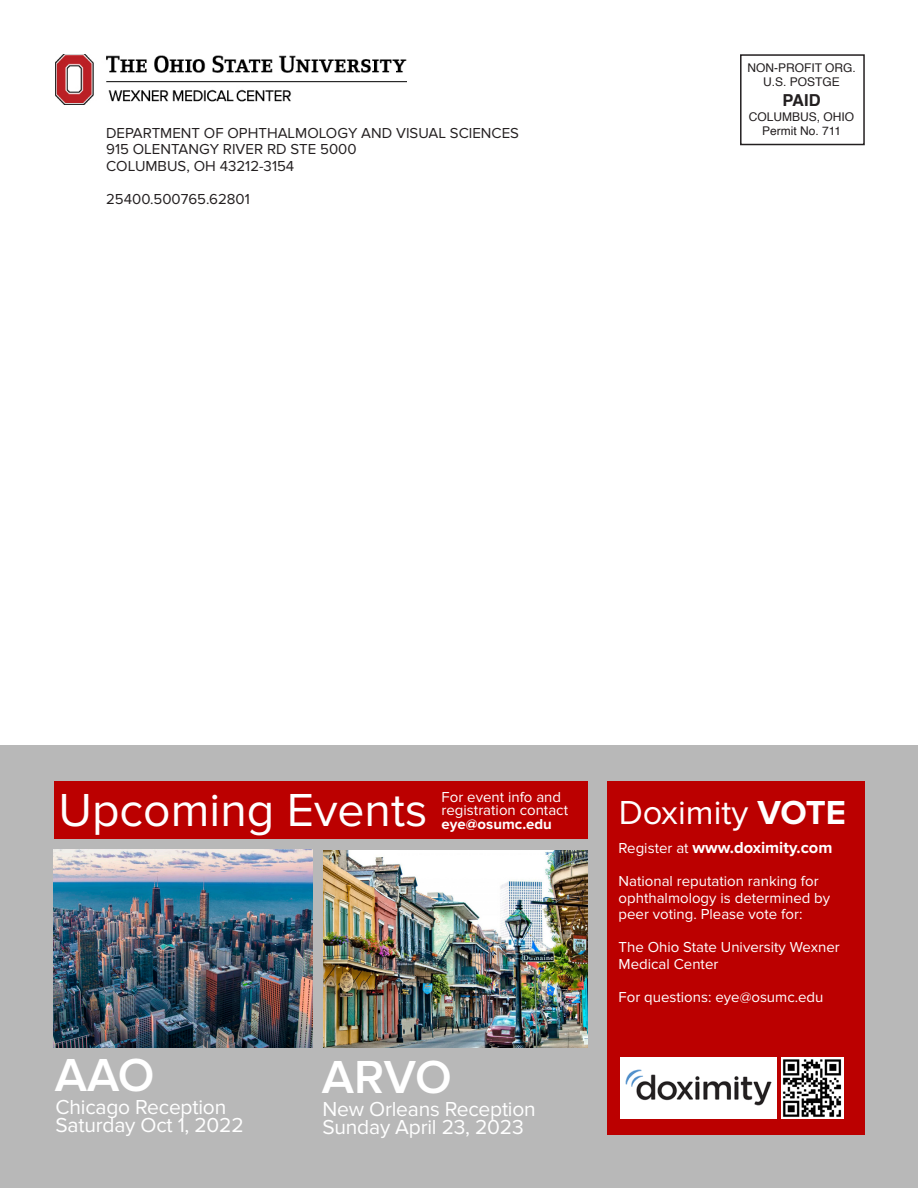
<style>
.page{position:relative;width:918px;height:1188px;background:#fff}
.page>*{position:absolute;margin:0;border:0;box-sizing:border-box;transform-origin:0 0}
.t1{font:48px "Proxima Nova";color:#fff}
.t2{font:600 48px "Proxima Nova";letter-spacing:-.01em;color:#fff}
.t3{font:34.5px "Proxima Nova";color:#fff}
.t4{font:21px "Proxima Nova";letter-spacing:-.01em;color:#fff}
.t5{font:700 16.5px "Proxima Nova";color:#fff}
.t6{font:700 16.5px "Helvetica";color:#231f20}
.t7{font:15px/16.5px "Proxima Nova";color:#fff}
.t8{font:15px "Proxima Nova";color:#231f20}
.t9{font:12px "Helvetica";color:#231f20}
.s1{font-weight:700}
.s2{font-weight:400;font-size:15px}
</style>
<div class="page">
<div style="left:0;top:745px;width:918px;height:443px;background:#b8b8b8"></div>
<img style="left:55px;top:54px;width:352px;height:50px">
<div style="left:740px;top:54px;width:125px;height:91px;border:2px solid #231f20"></div>
<div style="left:54px;top:782px;width:534px;height:57px;background:#b00"></div>
<img style="left:54px;top:849px;width:258px;height:199px">
<img style="left:323px;top:850px;width:265px;height:198px">
<div style="left:607px;top:782px;width:257px;height:354px;background:#b00"></div>
<img style="left:782px;top:1057px;width:61px;height:61px">
<img style="left:621px;top:1057px;width:156px;height:61px">
<p class="t8" style="left:106px;top:124px;width:414px">DEPARTMENT OF OPHTHALMOLOGY AND VISUAL SCIENCES</p>
<p class="t8" style="left:106px;top:141px;width:252px">915 OLENTANGY RIVER RD STE 5000</p>
<p class="t8" style="left:106px;top:157px;width:190px">COLUMBUS, OH 43212-3154</p>
<p class="t8" style="left:106px;top:190px;width:145px">25400.500765.62801</p>
<p class="t9" style="left:747px;top:59px;width:110px">NON-PROFIT ORG.</p>
<p class="t9" style="left:763px;top:73px;width:78px">U.S. POSTGE</p>
<p class="t6" style="left:783px;top:87px;width:40px">PAID</p>
<p class="t9" style="left:749px;top:107px;width:107px">COLUMBUS, OHIO</p>
<p class="t9" style="left:762px;top:122px;width:81px">Permit No. 711</p>
<p class="t1" style="left:58px;top:782px;width:370px">Upcoming Events</p>
<p class="t7" style="left:442px;top:790px;width:128px;line-height:13.5px">For event info and registration contact <span class="s1">eye@osumc.edu</span></p>
<p class="t3" style="left:619px;top:793px;width:229px">Doximity <span class="s1">VOTE</span></p>
<p class="t5" style="left:619px;top:838px;width:215px"><span class="s2">Register at</span> www.doximity.com</p>
<p class="t7" style="left:619px;top:873px;width:213px">National reputation ranking for ophthalmology is determined by peer voting. Please vote for:</p>
<p class="t7" style="left:619px;top:939px;width:223px">The Ohio State University Wexner<br>Medical Center</p>
<p class="t7" style="left:619px;top:989px;width:206px">For questions: eye@osumc.edu</p>
<p class="t2" style="left:55px;top:1048px;width:101px">AAO</p>
<p class="t2" style="left:322px;top:1049px;width:132px">ARVO</p>
<p class="t4" style="left:322px;top:1097px;width:215px">New Orleans Reception</p>
<p class="t4" style="left:322px;top:1115px;width:203px">Sunday April 23, 2023</p>
<p class="t4" style="left:56px;top:1095px;width:172px">Chicago Reception</p>
<p class="t4" style="left:56px;top:1113px;width:190px">Saturday Oct 1, 2022</p>
</div>
